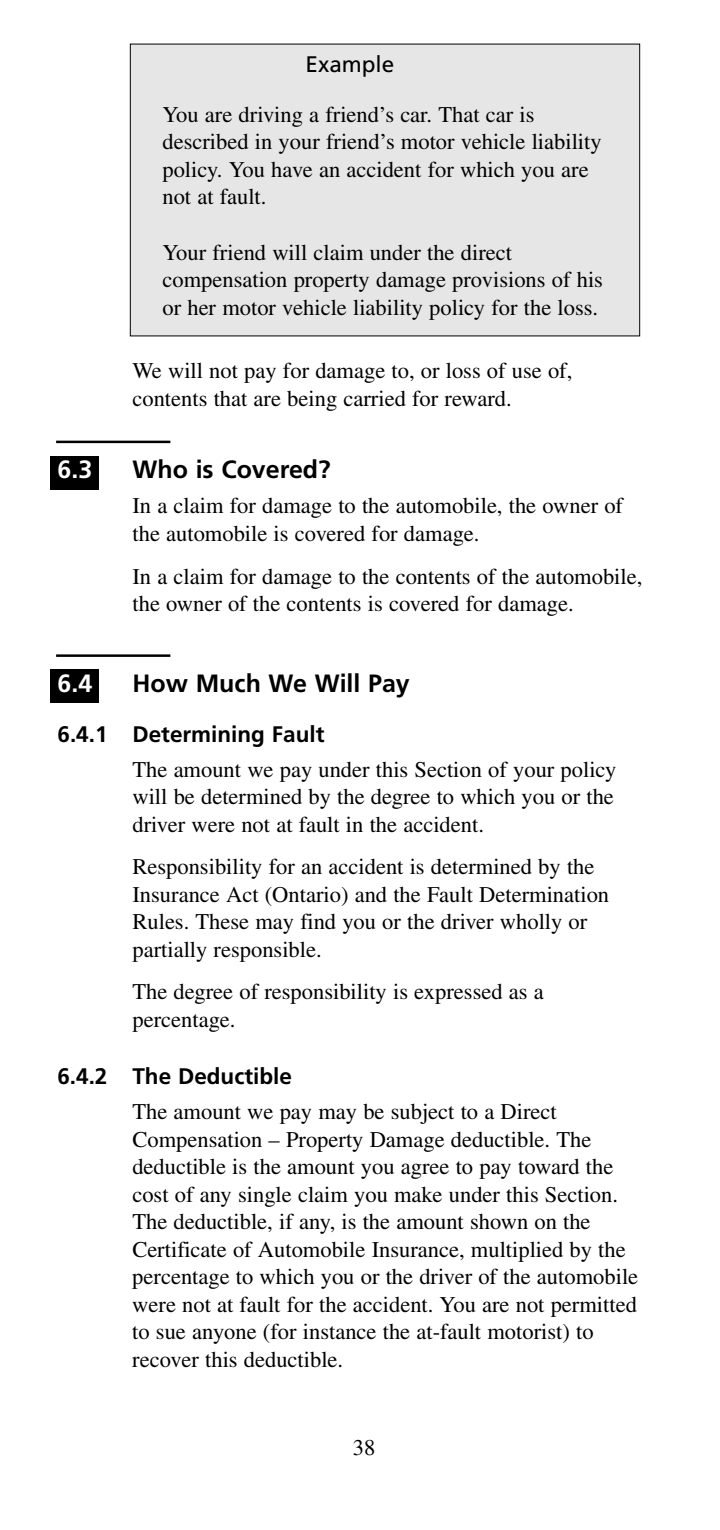
<style>
.page{position:relative;width:720px;height:1530px;background:#fff}
.page>*{position:absolute;margin:0;border:0;box-sizing:border-box;transform-origin:0 0}
.t1{font:700 25px "Frutiger LT";color:#000}
.t2{font:700 25px "Frutiger LT";color:#fff}
.t3{font:22.5px/27.5px "Times";color:#000}
.t4{font:700 22.5px "Frutiger LT";color:#000}
.t5{font:22.5px "Frutiger LT";color:#000}
</style>
<div class="page">
<div style="left:50px;top:669px;width:49px;height:33px;background:#000"></div>
<div style="left:50px;top:457px;width:49px;height:33px;background:#000"></div>
<div style="left:131px;top:44px;width:508px;height:292px;background:#e6e6e6"></div>
<div style="left:130px;top:44px;width:510px;height:292px;border:1px solid #000"></div>
<hr style="left:56px;top:441px;width:114px;height:2px;background:#000">
<hr style="left:56px;top:654px;width:114px;height:3px;background:#000">
<p class="t5" style="left:306px;top:55px;width:90px">Example</p>
<p class="t3" style="left:162px;top:103px;width:441px">You are driving a friend’s car. That car is described in your friend’s motor vehicle liability policy. You have an accident for which you are not at fault.</p>
<p class="t3" style="left:162px;top:240px;width:442px">Your friend will claim under the direct compensation property damage provisions of his or her motor vehicle liability policy for the loss.</p>
<p class="t3" style="left:133px;top:359px;width:441px">We will not pay for damage to, or loss of use of, contents that are being carried for reward.</p>
<p class="t2" style="left:58px;top:460px;width:36px">6.3</p>
<p class="t1" style="left:132px;top:460px;width:200px">Who is Covered?</p>
<p class="t3" style="left:132px;top:494px;width:492px">In a claim for damage to the automobile, the owner of the automobile is covered for damage.</p>
<p class="t3" style="left:132px;top:565px;width:511px">In a claim for damage to the contents of the automobile, the owner of the contents is covered for damage.</p>
<p class="t2" style="left:58px;top:673px;width:36px">6.4</p>
<p class="t1" style="left:132px;top:673px;width:279px">How Much We Will Pay</p>
<p class="t4" style="left:58px;top:725px;width:268px">6.4.1 Determining Fault</p>
<p class="t3" style="left:132px;top:758px;width:486px;text-align:justify">The amount we pay under this Section of your policy will be determined by the degree to which you or the driver were not at fault in the accident.</p>
<p class="t3" style="left:132px;top:855px;width:478px">Responsibility for an accident is determined by the Insurance Act (Ontario) and the Fault Determination Rules. These may find you or the driver wholly or partially responsible.</p>
<p class="t3" style="left:132px;top:980px;width:413px">The degree of responsibility is expressed as a percentage.</p>
<p class="t4" style="left:57px;top:1067px;width:236px">6.4.2 The Deductible</p>
<p class="t3" style="left:132px;top:1100px;width:508px">The amount we pay may be subject to a Direct Compensation – Property Damage deductible. The deductible is the amount you agree to pay toward the cost of any single claim you make under this Section.<br>The deductible, if any, is the amount shown on the Certificate of Automobile Insurance, multiplied by the percentage to which you or the driver of the automobile were not at fault for the accident. You are not permitted to sue anyone (for instance the at-fault motorist) to recover this deductible.</p>
<p class="t3" style="left:353px;top:1436px;width:24px">38</p>
</div>
